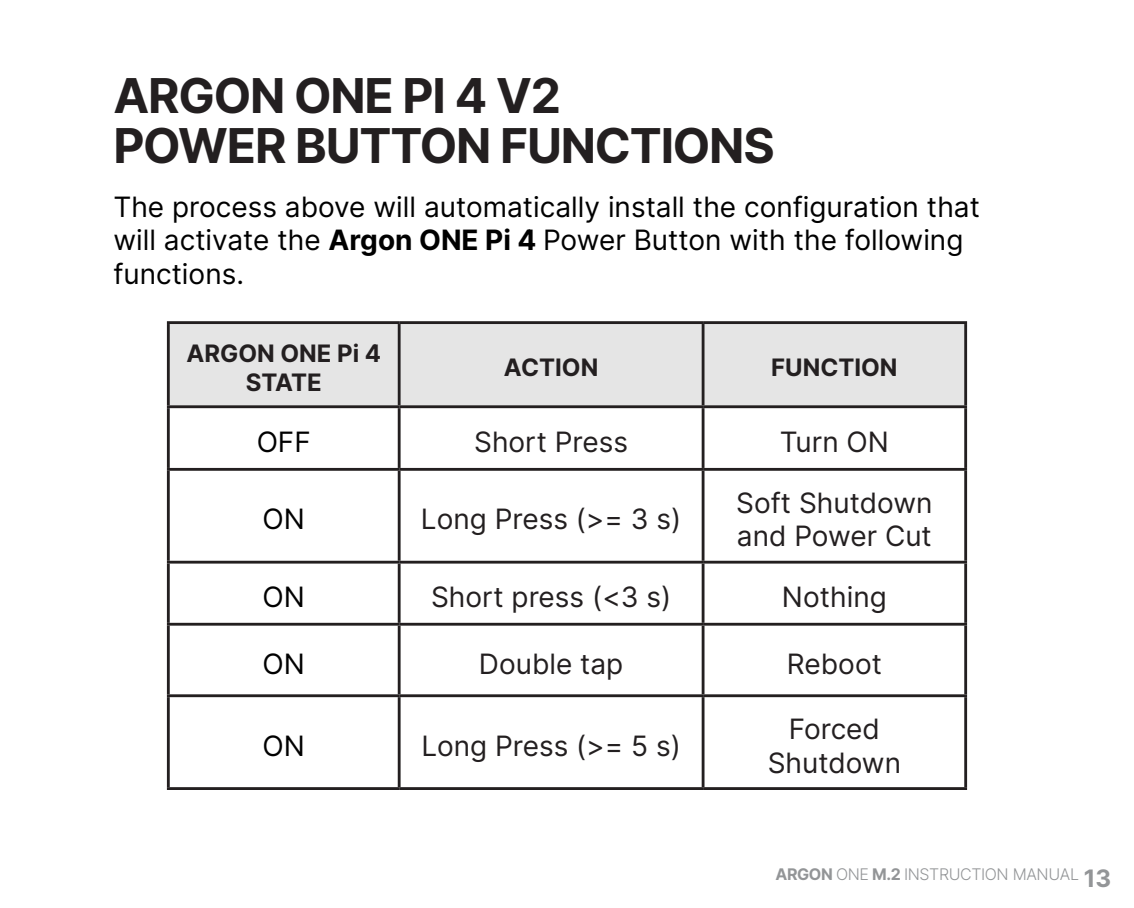
<style>
.page{position:relative;width:1134px;height:908px;background:#fff}
.page>*{position:absolute;margin:0;border:0;box-sizing:border-box;transform-origin:0 0}
.t1{font:700 48px/49.6px "Inter";letter-spacing:-.025em;color:#231f20}
.t2{font:28px/33.6px "Inter";color:#000}
.t3{font:28px/33.6px "Inter";color:#231f20}
.t4{font:700 24px/28.8px "Inter";color:#231f20;text-align:center}
.t5{font:300 16px "Inter";letter-spacing:-.025em;color:#939597}
.s1{font-weight:700}
.s2{font-weight:700;font-size:24px}
</style>
<div class="page">
<div style="left:168px;top:322px;width:231px;height:84px;background:#e5e5e5"></div>
<div style="left:401px;top:324px;width:563px;height:81px;background:#e5e5e5"></div>
<svg style="left:170px;top:408px;width:794px;height:378px"></svg>
<svg style="left:401px;top:408px;width:563px;height:286px"></svg>
<hr style="left:167px;top:321px;width:232px;height:3px;background:#231f20">
<hr style="left:167px;top:324px;width:3px;height:81px;background:#231f20">
<hr style="left:399px;top:321px;width:304px;height:3px;background:#231f20">
<hr style="left:398px;top:324px;width:3px;height:81px;background:#231f20">
<hr style="left:703px;top:321px;width:264px;height:3px;background:#231f20">
<hr style="left:702px;top:324px;width:2px;height:81px;background:#231f20">
<hr style="left:964px;top:324px;width:3px;height:81px;background:#231f20">
<hr style="left:167px;top:405px;width:232px;height:3px;background:#231f20">
<hr style="left:167px;top:408px;width:3px;height:59px;background:#231f20">
<hr style="left:399px;top:405px;width:304px;height:3px;background:#231f20">
<hr style="left:398px;top:408px;width:3px;height:59px;background:#231f20">
<hr style="left:703px;top:405px;width:264px;height:3px;background:#231f20">
<hr style="left:702px;top:408px;width:2px;height:59px;background:#231f20">
<hr style="left:964px;top:408px;width:3px;height:59px;background:#231f20">
<hr style="left:167px;top:467px;width:232px;height:3px;background:#231f20">
<hr style="left:167px;top:470px;width:3px;height:90px;background:#231f20">
<hr style="left:399px;top:467px;width:304px;height:3px;background:#231f20">
<hr style="left:398px;top:470px;width:3px;height:90px;background:#231f20">
<hr style="left:703px;top:467px;width:264px;height:3px;background:#231f20">
<hr style="left:702px;top:470px;width:2px;height:90px;background:#231f20">
<hr style="left:964px;top:470px;width:3px;height:90px;background:#231f20">
<hr style="left:167px;top:560px;width:232px;height:3px;background:#231f20">
<hr style="left:167px;top:563px;width:3px;height:59px;background:#231f20">
<hr style="left:399px;top:560px;width:304px;height:3px;background:#231f20">
<hr style="left:398px;top:563px;width:3px;height:59px;background:#231f20">
<hr style="left:703px;top:560px;width:264px;height:3px;background:#231f20">
<hr style="left:702px;top:563px;width:2px;height:59px;background:#231f20">
<hr style="left:964px;top:563px;width:3px;height:59px;background:#231f20">
<hr style="left:167px;top:622px;width:232px;height:3px;background:#231f20">
<hr style="left:167px;top:625px;width:3px;height:69px;background:#231f20">
<hr style="left:399px;top:622px;width:304px;height:3px;background:#231f20">
<hr style="left:398px;top:625px;width:3px;height:69px;background:#231f20">
<hr style="left:703px;top:622px;width:264px;height:3px;background:#231f20">
<hr style="left:702px;top:625px;width:2px;height:69px;background:#231f20">
<hr style="left:964px;top:625px;width:3px;height:69px;background:#231f20">
<hr style="left:167px;top:694px;width:232px;height:2px;background:#231f20">
<hr style="left:167px;top:696px;width:3px;height:90px;background:#231f20">
<hr style="left:399px;top:694px;width:304px;height:2px;background:#231f20">
<hr style="left:398px;top:696px;width:3px;height:90px;background:#231f20">
<hr style="left:703px;top:694px;width:264px;height:2px;background:#231f20">
<hr style="left:702px;top:696px;width:2px;height:90px;background:#231f20">
<hr style="left:964px;top:696px;width:3px;height:90px;background:#231f20">
<hr style="left:167px;top:786px;width:232px;height:3px;background:#231f20">
<hr style="left:399px;top:786px;width:304px;height:3px;background:#231f20">
<hr style="left:703px;top:786px;width:264px;height:3px;background:#231f20">
<h1 class="t1" style="left:113px;top:70px;width:663px">ARGON ONE PI 4 V2<br>POWER BUTTON FUNCTIONS</h1>
<p class="t2" style="left:113px;top:189px;width:868px">The process above will automatically install the configuration that will activate the <span class="s1">Argon ONE Pi 4</span> Power Button with the following functions.</p>
<p class="t4" style="left:186px;top:338px;width:196px">ARGON ONE Pi 4<br>STATE</p>
<p class="t4" style="left:504px;top:352px;width:96px">ACTION</p>
<p class="t4" style="left:771px;top:352px;width:128px">FUNCTION</p>
<p class="t2" style="left:257px;top:424px;width:56px">OFF</p>
<p class="t3" style="left:474px;top:424px;width:155px">Short Press</p>
<p class="t3" style="left:780px;top:424px;width:111px">Turn ON</p>
<p class="t2" style="left:263px;top:501px;width:44px">ON</p>
<p class="t3" style="left:421px;top:501px;width:262px">Long Press (&gt;= 3 s)</p>
<p class="t3" style="left:736px;top:484px;width:198px">Soft Shutdown and Power Cut</p>
<p class="t2" style="left:263px;top:579px;width:44px">ON</p>
<p class="t3" style="left:431px;top:579px;width:242px">Short press (&lt;3 s)</p>
<p class="t3" style="left:782px;top:579px;width:106px">Nothing</p>
<p class="t2" style="left:263px;top:645px;width:44px">ON</p>
<p class="t3" style="left:479px;top:645px;width:146px">Double tap</p>
<p class="t3" style="left:787px;top:645px;width:97px">Reboot</p>
<p class="t2" style="left:263px;top:727px;width:44px">ON</p>
<p class="t3" style="left:421px;top:727px;width:261px">Long Press (&gt;= 5 s)</p>
<p class="t3" style="left:768px;top:711px;width:135px;text-align:center">Forced<br>Shutdown</p>
<p class="t5" style="left:775px;top:861px;width:337px"><span class="s1">ARGON</span> ONE <span class="s1">M.2</span> INSTRUCTION MANUAL <span class="s2">13</span></p>
</div>
